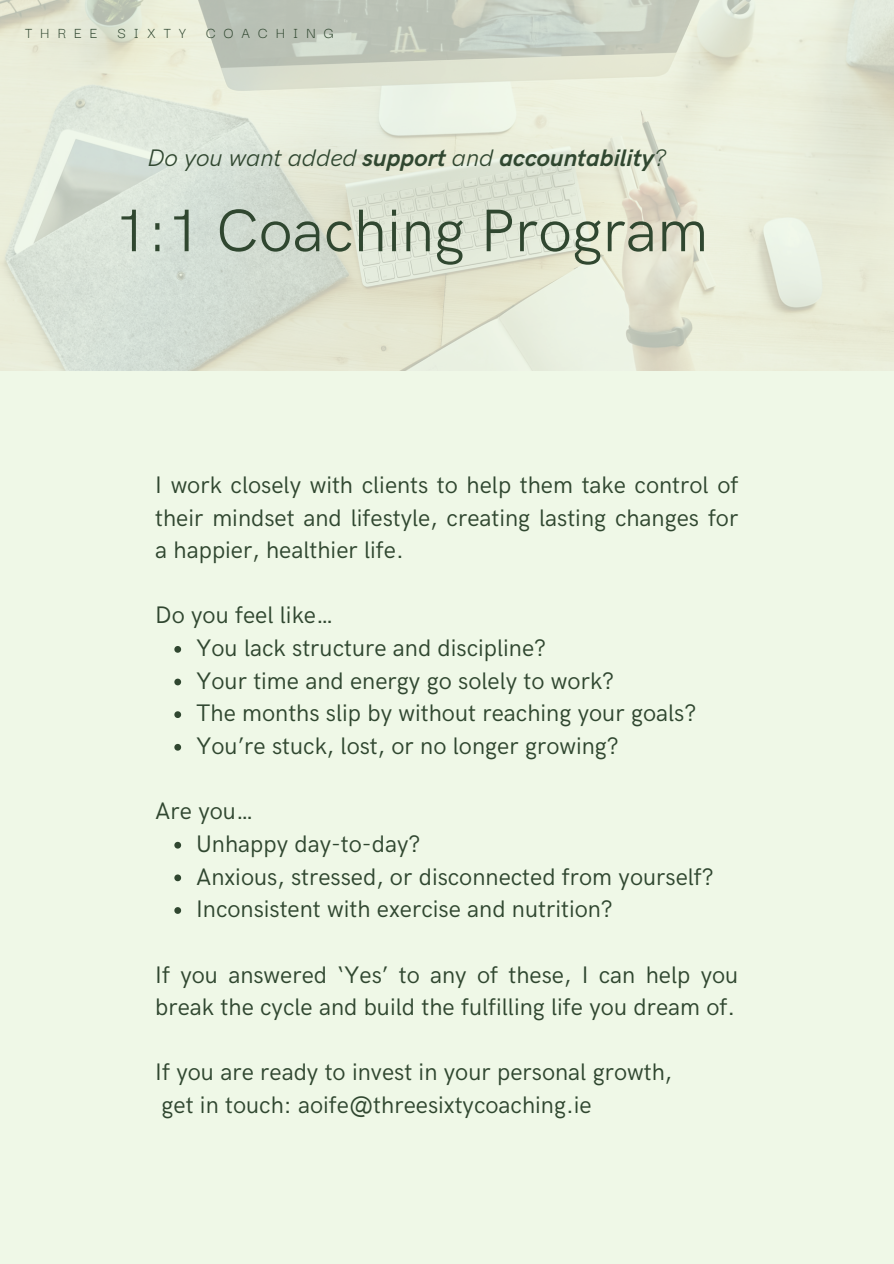
<style>
.page{position:relative;width:894px;height:1264px;background:#fff}
.page>*{position:absolute;margin:0;border:0;box-sizing:border-box;transform-origin:0 0}
.t1{font:60.15px "HK Grotesk Pro";color:#304730}
.t2{font:24px/32.7px "HK Grotesk";color:#304730}
.t3{font:italic 700 24px "HK Grotesk Pro";color:#304730}
.t4{font:16.2px "Darker Grotesque";letter-spacing:.5em;color:#304730}
.s1{font-weight:400}
</style>
<div class="page">
<div style="left:0;top:0;width:893px;height:1263px;background:#eff8e7"></div>
<svg style="left:174px;top:646px;width:7px;height:6px"></svg>
<svg style="left:174px;top:678px;width:7px;height:7px"></svg>
<svg style="left:174px;top:711px;width:7px;height:7px"></svg>
<svg style="left:174px;top:744px;width:7px;height:6px"></svg>
<svg style="left:174px;top:841px;width:7px;height:7px"></svg>
<svg style="left:174px;top:874px;width:7px;height:7px"></svg>
<svg style="left:174px;top:907px;width:7px;height:6px"></svg>
<img style="left:0;top:0;width:893px;height:370px">
<p class="t4" style="left:25px;top:21px;width:310px">THREE SIXTY COACHING</p>
<h2 class="t3" style="left:148px;top:144px;width:519px"><span class="s1">Do you want added</span> support <span class="s1">and</span> accountability<span class="s1">?</span></h2>
<p class="t1" style="left:114px;top:197px;width:595px">1:1 Coaching Program</p>
<p class="t2" style="left:155px;top:469px;width:584px;text-align:justify">I work closely with clients to help them take control of their mindset and lifestyle, creating lasting changes for a happier, healthier life.</p>
<p class="t2" style="left:155px;top:600px;width:180px">Do you feel like…</p>
<h2 class="t2" style="left:196px;top:632px;width:351px">You lack structure and discipline?</h2>
<h1 class="t2" style="left:196px;top:665px;width:419px">Your time and energy go solely to work?</h1>
<h2 class="t2" style="left:196px;top:697px;width:501px">The months slip by without reaching your goals?</h2>
<h2 class="t2" style="left:196px;top:730px;width:424px">You’re stuck, lost, or no longer growing?</h2>
<p class="t2" style="left:155px;top:795px;width:100px">Are you…</p>
<p class="t2" style="left:196px;top:828px;width:226px">Unhappy day-to-day?</p>
<p class="t2" style="left:196px;top:861px;width:519px">Anxious, stressed, or disconnected from yourself?</p>
<p class="t2" style="left:196px;top:893px;width:418px">Inconsistent with exercise and nutrition?</p>
<h2 class="t2" style="left:155px;top:958px;width:584px">If you answered ‘Yes’ to any of these, I can help you break the cycle and build the fulfilling life you dream of.</h2>
<p class="t2" style="left:155px;top:1056px;width:518px">If you are ready to invest in your personal growth, get in touch: aoife@threesixtycoaching.ie</p>
</div>
